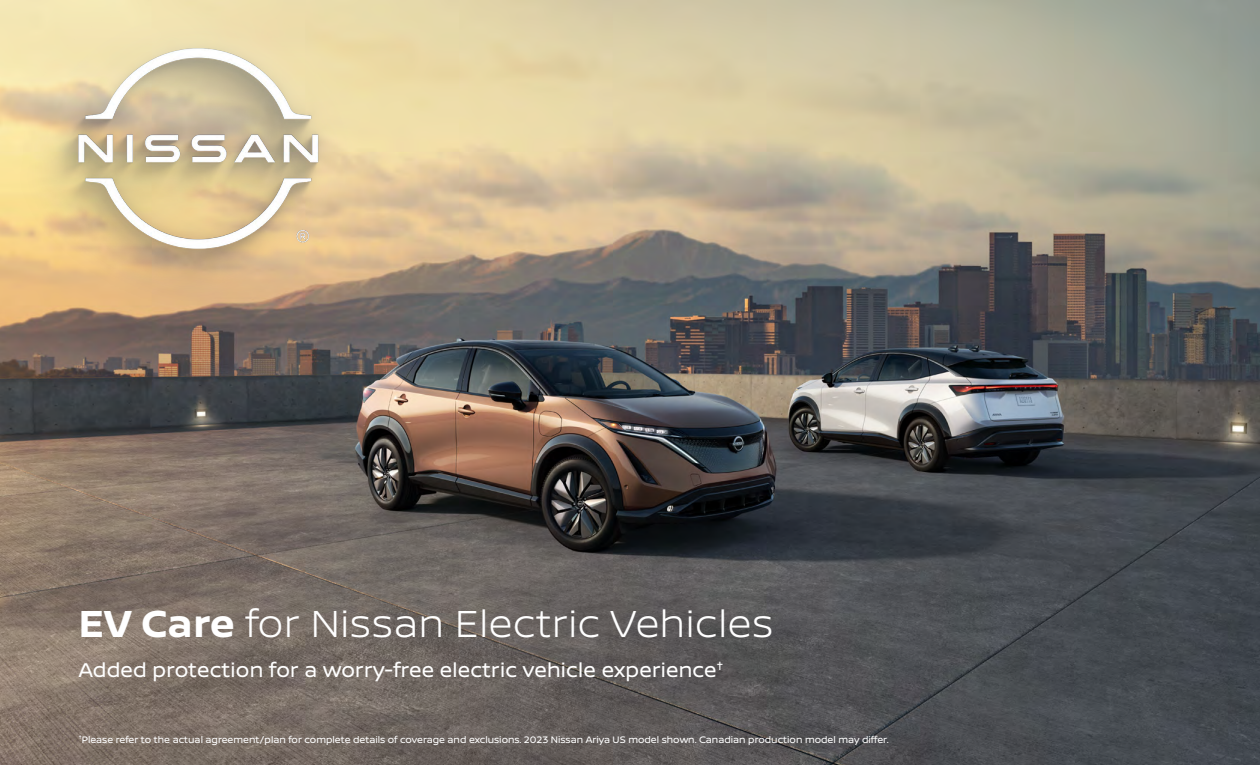
<style>
.page{position:relative;width:1260px;height:765px;background:#fff}
.page>*{position:absolute;margin:0;border:0;box-sizing:border-box;transform-origin:0 0}
.t1{font:300 40px "Nissan Brand";letter-spacing:.015em;color:#fff}
.t2{font:21.25px "Nissan Brand";letter-spacing:.01em;color:#fff}
.t3{font:10px "Nissan Brand";color:#fff}
.s1{font-weight:700}
</style>
<div class="page">
<img style="left:0;top:0;width:1260px;height:765px">
<img style="left:0;top:0;width:475px;height:304px">
<h1 class="t1" style="left:79px;top:595px;width:696px"><span class="s1">EV Care</span> for Nissan Electric Vehicles</h1>
<h2 class="t2" style="left:79px;top:655px;width:646px">Added protection for a worry-free electric vehicle experience<sup>†</sup></h2>
<p class="t3" style="left:79px;top:732px;width:812px"><sup>†</sup>Please refer to the actual agreement/plan for complete details of coverage and exclusions. 2023 Nissan Ariya US model shown. Canadian production model may differ.</p>
</div>
